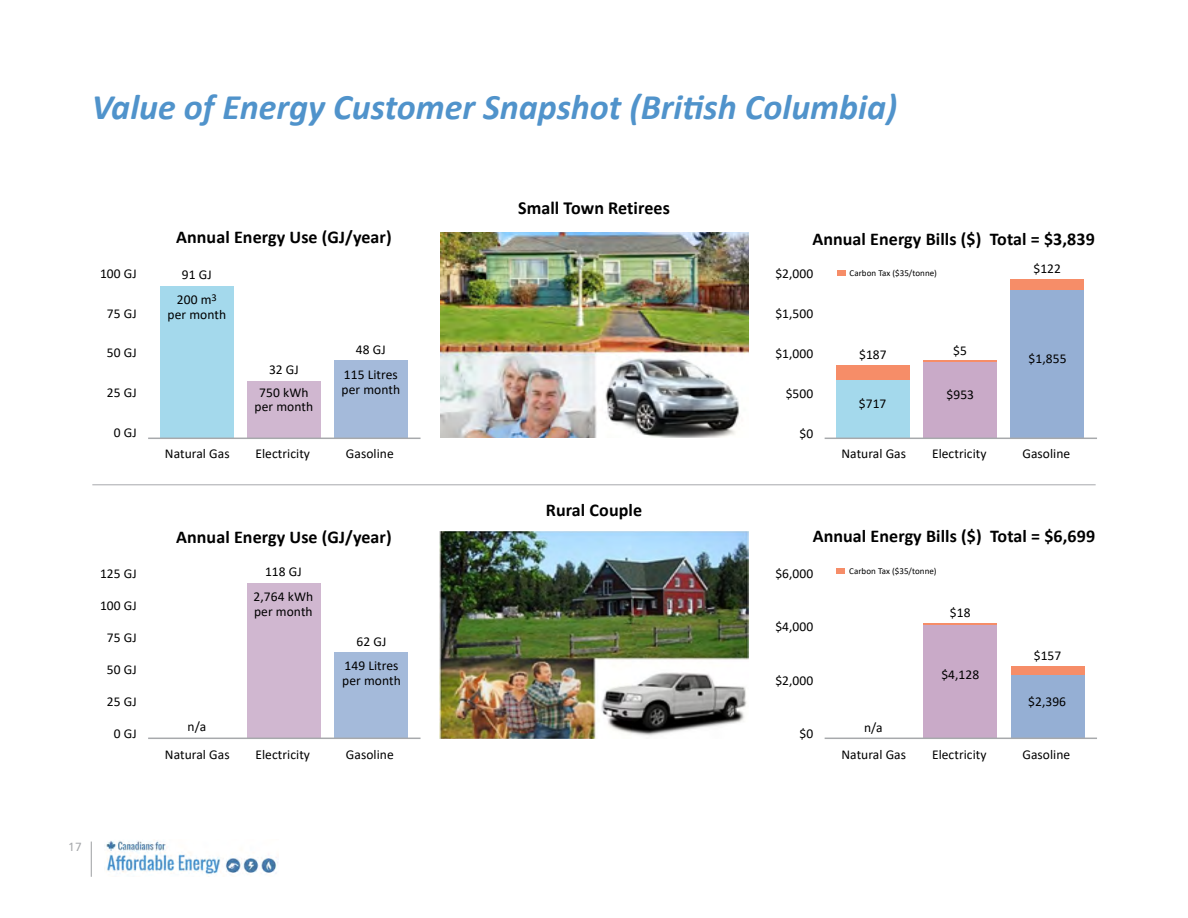
<style>
.page{position:relative;width:1188px;height:918px;background:#fff}
.page>*{position:absolute;margin:0;border:0;box-sizing:border-box;transform-origin:0 0}
.t1{font:italic 700 36px "Calibri";color:#5093cb}
.t2{font:700 18.45px "Calibri";letter-spacing:.005em;color:#000}
.t3{font:700 18px "Calibri";letter-spacing:.005em;color:#000}
.t4{font:13.5px/24.8px "Calibri";letter-spacing:.005em;color:#000;text-align:center}
.t5{font:12px "Humanist 777 BT Roman B";color:#a7a9ac}
.t6{font:9px "Calibri";letter-spacing:.005em;color:#000}
</style>
<div class="page">
<img style="left:106px;top:840px;width:172px;height:36px">
<hr style="left:91px;top:842px;width:1px;height:35px;background:#a7a9ac">
<div style="left:1011px;top:674px;width:73px;height:64px;background:#95afd4"></div>
<div style="left:924px;top:624px;width:73px;height:114px;background:#c9aac8"></div>
<div style="left:1010px;top:289px;width:74px;height:149px;background:#95afd4"></div>
<div style="left:923px;top:362px;width:74px;height:76px;background:#c9aac8"></div>
<div style="left:836px;top:380px;width:74px;height:58px;background:#a4d9ec"></div>
<img style="left:440px;top:531px;width:308px;height:208px">
<hr style="left:92px;top:485px;width:1004px;height:1px;background:#a7a9ac">
<img style="left:440px;top:232px;width:308px;height:206px">
<div style="left:334px;top:652px;width:74px;height:86px;background:#a4bada"></div>
<div style="left:247px;top:583px;width:73px;height:156px;background:#d0b7d0"></div>
<div style="left:334px;top:361px;width:74px;height:77px;background:#a4bada"></div>
<div style="left:247px;top:381px;width:73px;height:57px;background:#d0b7d0"></div>
<div style="left:160px;top:286px;width:74px;height:152px;background:#a4d9ec"></div>
<hr style="left:148px;top:738px;width:273px;height:1px;background:#a7a9ac">
<hr style="left:148px;top:438px;width:273px;height:1px;background:#a7a9ac">
<hr style="left:825px;top:438px;width:272px;height:1px;background:#a7a9ac">
<hr style="left:825px;top:738px;width:272px;height:1px;background:#a7a9ac">
<div style="left:836px;top:365px;width:74px;height:15px;background:#f68d68"></div>
<hr style="left:923px;top:361px;width:74px;height:1px;background:#f68d68">
<div style="left:1010px;top:279px;width:74px;height:10px;background:#f68d68"></div>
<div style="left:1011px;top:666px;width:73px;height:8px;background:#f68d68"></div>
<hr style="left:924px;top:623px;width:73px;height:1px;background:#f68d68">
<div style="left:836px;top:569px;width:9px;height:5px;background:#f68d68"></div>
<div style="left:837px;top:270px;width:8px;height:6px;background:#f68d68"></div>
<h1 class="t1" style="left:92px;top:81px;width:807px">Value of Energy Customer Snapshot (British Columbia)</h1>
<p class="t4" style="left:100px;top:261px;width:38px">100 GJ</p>
<p class="t4" style="left:107px;top:300px;width:31px">75 GJ</p>
<p class="t4" style="left:107px;top:340px;width:31px">50 GJ</p>
<p class="t4" style="left:107px;top:380px;width:31px">25 GJ</p>
<p class="t4" style="left:114px;top:420px;width:24px">0 GJ</p>
<p class="t4" style="left:100px;top:561px;width:38px">125 GJ</p>
<p class="t4" style="left:100px;top:593px;width:38px">100 GJ</p>
<p class="t4" style="left:107px;top:624px;width:31px">75 GJ</p>
<p class="t4" style="left:107px;top:656px;width:31px">50 GJ</p>
<p class="t4" style="left:107px;top:688px;width:31px">25 GJ</p>
<p class="t4" style="left:114px;top:720px;width:24px">0 GJ</p>
<h3 class="t3" style="left:176px;top:225px;width:217px">Annual Energy Use (GJ/year)</h3>
<p class="t4" style="left:177px;top:262px;width:42px">91 GJ<br>200 m<sup>3</sup></p>
<p class="t4" style="left:168px;top:302px;width:60px">per month</p>
<p class="t4" style="left:259px;top:358px;width:51px;line-height:23.2px">32 GJ<br>750 kWh</p>
<p class="t4" style="left:255px;top:394px;width:60px">per month</p>
<p class="t4" style="left:344px;top:337px;width:55px">48 GJ<br>115 Litres</p>
<p class="t4" style="left:342px;top:377px;width:60px">per month</p>
<p class="t4" style="left:165px;top:441px;width:66px">Natural Gas</p>
<p class="t4" style="left:256px;top:441px;width:56px">Electricity</p>
<p class="t4" style="left:346px;top:441px;width:49px">Gasoline</p>
<h3 class="t3" style="left:176px;top:525px;width:217px">Annual Energy Use (GJ/year)</h3>
<p class="t4" style="left:188px;top:714px;width:20px">n/a</p>
<p class="t4" style="left:254px;top:559px;width:61px">118 GJ<br>2,764 kWh</p>
<p class="t4" style="left:254px;top:599px;width:60px">per month</p>
<p class="t4" style="left:345px;top:628px;width:56px">62 GJ<br>149 Litres</p>
<p class="t4" style="left:342px;top:668px;width:60px">per month</p>
<p class="t4" style="left:165px;top:741px;width:66px">Natural Gas</p>
<p class="t4" style="left:256px;top:741px;width:56px">Electricity</p>
<p class="t4" style="left:346px;top:741px;width:49px">Gasoline</p>
<h2 class="t2" style="left:518px;top:195px;width:153px">Small Town Retirees</h2>
<h3 class="t3" style="left:546px;top:497px;width:98px">Rural Couple</h3>
<h3 class="t3" style="left:812px;top:226px;width:284px">Annual Energy Bills ($) Total = $3,839</h3>
<p class="t4" style="left:775px;top:261px;width:39px">$2,000</p>
<p class="t4" style="left:775px;top:301px;width:39px">$1,500</p>
<p class="t4" style="left:775px;top:341px;width:39px">$1,000</p>
<p class="t4" style="left:786px;top:381px;width:29px">$500</p>
<p class="t4" style="left:800px;top:421px;width:15px">$0</p>
<p class="t6" style="left:850px;top:266px;width:89px">Carbon Tax ($35/tonne)</p>
<p class="t4" style="left:859px;top:342px;width:29px">$187</p>
<p class="t4" style="left:953px;top:337px;width:15px">$5</p>
<p class="t4" style="left:859px;top:391px;width:29px">$717</p>
<p class="t4" style="left:947px;top:382px;width:29px">$953</p>
<p class="t4" style="left:1033px;top:256px;width:29px">$122</p>
<p class="t4" style="left:1029px;top:345px;width:39px">$1,855</p>
<p class="t4" style="left:842px;top:441px;width:66px">Natural Gas</p>
<p class="t4" style="left:932px;top:441px;width:56px">Electricity</p>
<p class="t4" style="left:1022px;top:441px;width:49px">Gasoline</p>
<h3 class="t3" style="left:813px;top:523px;width:284px">Annual Energy Bills ($) Total = $6,699</h3>
<p class="t4" style="left:775px;top:561px;width:39px">$6,000</p>
<p class="t6" style="left:849px;top:565px;width:89px">Carbon Tax ($35/tonne)</p>
<p class="t4" style="left:950px;top:599px;width:22px">$18</p>
<p class="t4" style="left:775px;top:614px;width:39px">$4,000</p>
<p class="t4" style="left:1034px;top:643px;width:29px">$157</p>
<p class="t4" style="left:775px;top:667px;width:39px">$2,000</p>
<p class="t4" style="left:941px;top:662px;width:39px">$4,128</p>
<p class="t4" style="left:1028px;top:688px;width:39px">$2,396</p>
<p class="t4" style="left:800px;top:721px;width:15px">$0</p>
<p class="t4" style="left:864px;top:715px;width:20px">n/a</p>
<p class="t4" style="left:841px;top:741px;width:66px">Natural Gas</p>
<p class="t4" style="left:932px;top:741px;width:56px">Electricity</p>
<p class="t4" style="left:1022px;top:741px;width:49px">Gasoline</p>
<p class="t5" style="left:68px;top:839px;width:15px">17</p>
</div>
